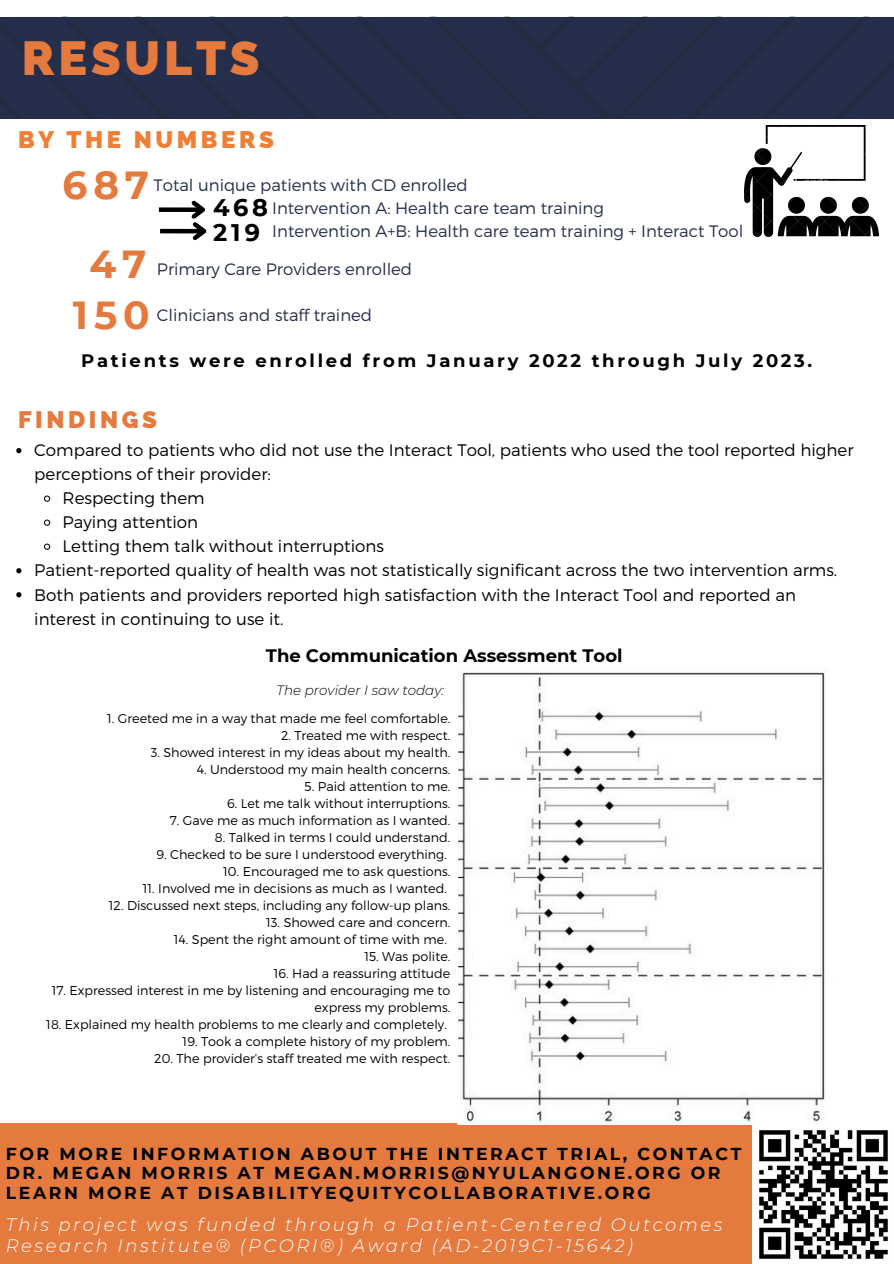
<style>
.page{position:relative;width:894px;height:1264px;background:#fff}
.page>*{position:absolute;margin:0;border:0;box-sizing:border-box;transform-origin:0 0}
.t1{font:800 48px "Raleway";letter-spacing:.08em;color:#e57a3e}
.t2{font:700 39px "Montserrat";letter-spacing:.15em;color:#e57a3e}
.t3{font:800 24px "Raleway";letter-spacing:.15em;color:#ed7f36}
.t4{font:800 24px "Raleway";letter-spacing:.15em;color:#e57a3e}
.t5{font:700 24px "Montserrat";letter-spacing:.16em;color:#000}
.t6{font:italic 300 18px/21.3px "Montserrat";letter-spacing:.14em;color:#fff}
.t7{font:700 18px "Montserrat";letter-spacing:.15em;color:#000}
.t8{font:700 18px "Montserrat";color:#000}
.t9{font:700 17.25px/19.2px "Montserrat";letter-spacing:.15em;color:#000}
.t10{font:300 16.65px/24px "Montserrat";color:#000}
.t11{font:300 16.5px "Montserrat";color:#252e4a}
.t12{font:italic 300 13.5px "Montserrat";color:#000}
.t13{font:300 12.75px/17px "Montserrat";color:#000;text-align:right}
</style>
<div class="page">
<div style="left:0;top:17px;width:893px;height:102px;background:#252e4a"></div>
<div style="left:0;top:1123px;width:893px;height:140px;background:#e57a3e"></div>
<img style="left:744px;top:125px;width:134px;height:112px">
<img style="left:752px;top:1123px;width:141px;height:140px">
<div style="left:159px;top:207px;width:44px;height:5px;background:#000"></div>
<hr style="left:160px;top:229px;width:44px;height:4px;background:#000">
<svg style="left:187px;top:200px;width:20px;height:41px"></svg>
<img style="left:457px;top:672px;width:374px;height:452px">
<svg style="left:16px;top:448px;width:5px;height:5px"></svg>
<svg style="left:44px;top:495px;width:7px;height:7px"></svg>
<svg style="left:44px;top:519px;width:7px;height:7px"></svg>
<svg style="left:44px;top:543px;width:7px;height:7px"></svg>
<svg style="left:16px;top:568px;width:5px;height:5px"></svg>
<svg style="left:16px;top:592px;width:5px;height:5px"></svg>
<h6 class="t1" style="left:22px;top:30px;width:239px">RESULTS</h6>
<h3 class="t3" style="left:18px;top:125px;width:257px">BY THE NUMBERS</h3>
<h6 class="t2" style="left:63px;top:161px;width:88px">687</h6>
<p class="t5" style="left:213px;top:193px;width:56px">468</p>
<p class="t5" style="left:213px;top:217px;width:49px">219</p>
<h3 class="t11" style="left:153px;top:174px;width:315px">Total unique patients with CD enrolled</h3>
<h6 class="t11" style="left:272px;top:197px;width:333px">Intervention A: Health care team training</h6>
<h2 class="t11" style="left:272px;top:221px;width:472px">Intervention A+B: Health care team training + Interact Tool</h2>
<h6 class="t2" style="left:89px;top:240px;width:58px">47</h6>
<h5 class="t11" style="left:157px;top:259px;width:257px">Primary Care Providers enrolled</h5>
<p class="t2" style="left:73px;top:291px;width:78px">150</p>
<p class="t11" style="left:157px;top:305px;width:217px">Clinicians and staff trained</p>
<p class="t7" style="left:81px;top:350px;width:732px">Patients were enrolled from January 2022 through July 2023.</p>
<h3 class="t4" style="left:18px;top:406px;width:140px">FINDINGS</h3>
<p class="t10" style="left:34px;top:437px;width:820px">Compared to patients who did not use the Interact Tool, patients who used the tool reported higher perceptions of their provider:</p>
<h1 class="t10" style="left:63px;top:485px;width:143px">Respecting them</h1>
<p class="t10" style="left:63px;top:509px;width:137px">Paying attention</p>
<h3 class="t10" style="left:63px;top:533px;width:323px">Letting them talk without interruptions</h3>
<p class="t10" style="left:34px;top:557px;width:804px">Patient-reported quality of health was not statistically significant across the two intervention arms.</p>
<h2 class="t10" style="left:34px;top:581px;width:763px">Both patients and providers reported high satisfaction with the Interact Tool and reported an interest in continuing to use it.</h2>
<p class="t8" style="left:266px;top:645px;width:358px">The Communication Assessment Tool</p>
<p class="t12" style="left:276px;top:682px;width:169px">The provider I saw today:</p>
<p class="t13" style="left:107px;top:709px;width:345px">1. Greeted me in a way that made me feel comfortable.</p>
<p class="t13" style="left:281px;top:726px;width:171px">2. Treated me with respect.</p>
<p class="t13" style="left:151px;top:743px;width:301px">3. Showed interest in my ideas about my health.</p>
<h5 class="t13" style="left:197px;top:760px;width:255px">4. Understood my main health concerns.</h5>
<p class="t13" style="left:304px;top:777px;width:147px">5. Paid attention to me.</p>
<p class="t13" style="left:227px;top:794px;width:225px">6. Let me talk without interruptions.</p>
<p class="t13" style="left:170px;top:811px;width:282px">7. Gave me as much information as I wanted.</p>
<p class="t13" style="left:215px;top:828px;width:237px">8. Talked in terms I could understand.</p>
<p class="t13" style="left:156px;top:845px;width:292px">9. Checked to be sure I understood everything.</p>
<p class="t13" style="left:223px;top:862px;width:228px">10. Encouraged me to ask questions.</p>
<p class="t13" style="left:143px;top:879px;width:305px">11. Involved me in decisions as much as I wanted.</p>
<p class="t13" style="left:109px;top:896px;width:343px">12. Discussed next steps, including any follow-up plans.</p>
<p class="t13" style="left:266px;top:913px;width:186px">13. Showed care and concern.</p>
<p class="t13" style="left:174px;top:930px;width:274px">14. Spent the right amount of time with me.</p>
<p class="t13" style="left:364px;top:947px;width:88px">15. Was polite.</p>
<p class="t13" style="left:274px;top:964px;width:178px">16. Had a reassuring attitude</p>
<p class="t13" style="left:52px;top:981px;width:400px">17. Expressed interest in me by listening and encouraging me to express my problems.</p>
<p class="t13" style="left:46px;top:1015px;width:402px">18. Explained my health problems to me clearly and completely.</p>
<p class="t13" style="left:183px;top:1032px;width:269px">19. Took a complete history of my problem.</p>
<p class="t13" style="left:154px;top:1049px;width:297px">20. The provider’s staff treated me with respect.</p>
<p class="t9" style="left:6px;top:1144px;width:736px">FOR MORE INFORMATION ABOUT THE INTERACT TRIAL, CONTACT<br>DR. MEGAN MORRIS AT MEGAN.MORRIS@NYULANGONE.ORG OR<br>LEARN MORE AT DISABILITYEQUITYCOLLABORATIVE.ORG</p>
<h6 class="t6" style="left:6px;top:1213px;width:718px">This project was funded through a Patient-Centered Outcomes<br>Research Institute® (PCORI®) Award (AD-2019C1-15642)</h6>
</div>
